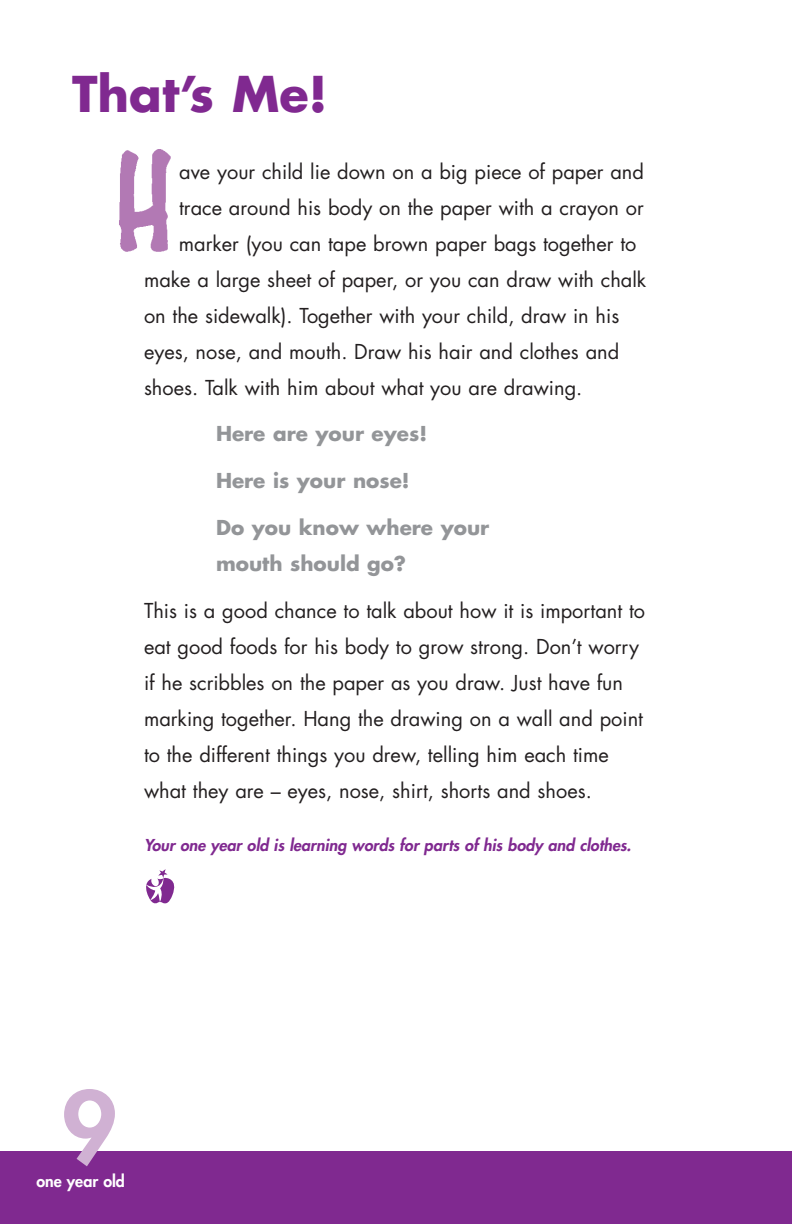
<style>
.page{position:relative;width:792px;height:1224px;background:#fff}
.page>*{position:absolute;margin:0;border:0;box-sizing:border-box;transform-origin:0 0}
.t1{font:800 96px "Futura";color:#d0b1d3}
.t2{font:700 48px "Futura";color:#802990}
.t3{font:20px/36px "Futura";color:#231f20}
.t4{font:700 20px/36px "Futura";color:#939598}
.t5{font:italic 800 16px "Futura";color:#802990}
.t6{font:800 16px "Futura";color:#fff}
</style>
<div class="page">
<svg style="left:146px;top:869px;width:29px;height:35px"></svg>
<div style="left:0;top:1152px;width:792px;height:72px;background:#802990"></div>
<img style="left:119px;top:149px;width:52px;height:103px">
<h2 class="t2" style="left:72px;top:72px;width:257px">That’s Me!</h2>
<p class="t3" style="left:179px;top:155px;width:466px">ave your child lie down on a big piece of paper and</p>
<p class="t3" style="left:179px;top:191px;width:466px">trace around his body on the paper with a crayon or</p>
<p class="t3" style="left:179px;top:227px;width:459px">marker (you can tape brown paper bags together to</p>
<p class="t3" style="left:144px;top:263px;width:504px">make a large sheet of paper, or you can draw with chalk</p>
<p class="t3" style="left:144px;top:299px;width:477px">on the sidewalk). Together with your child, draw in his</p>
<p class="t3" style="left:144px;top:335px;width:477px">eyes, nose, and mouth. Draw his hair and clothes and</p>
<p class="t3" style="left:144px;top:371px;width:440px">shoes. Talk with him about what you are drawing.</p>
<p class="t4" style="left:216px;top:418px;width:213px">Here are your eyes!</p>
<p class="t4" style="left:216px;top:464px;width:195px">Here is your nose!</p>
<p class="t4" style="left:216px;top:511px;width:275px">Do you know where your mouth should go?</p>
<p class="t3" style="left:144px;top:594px;width:503px">This is a good chance to talk about how it is important to eat good foods for his body to grow strong. Don’t worry if he scribbles on the paper as you draw. Just have fun marking together. Hang the drawing on a wall and point to the different things you drew, telling him each time what they are – eyes, nose, shirt, shorts and shoes.</p>
<p class="t5" style="left:144px;top:837px;width:489px">Your one year old is learning words for parts of his body and clothes.</p>
<h1 class="t1" style="left:62px;top:1082px;width:57px">9</h1>
<p class="t6" style="left:36px;top:1174px;width:90px">one year old</p>
</div>
